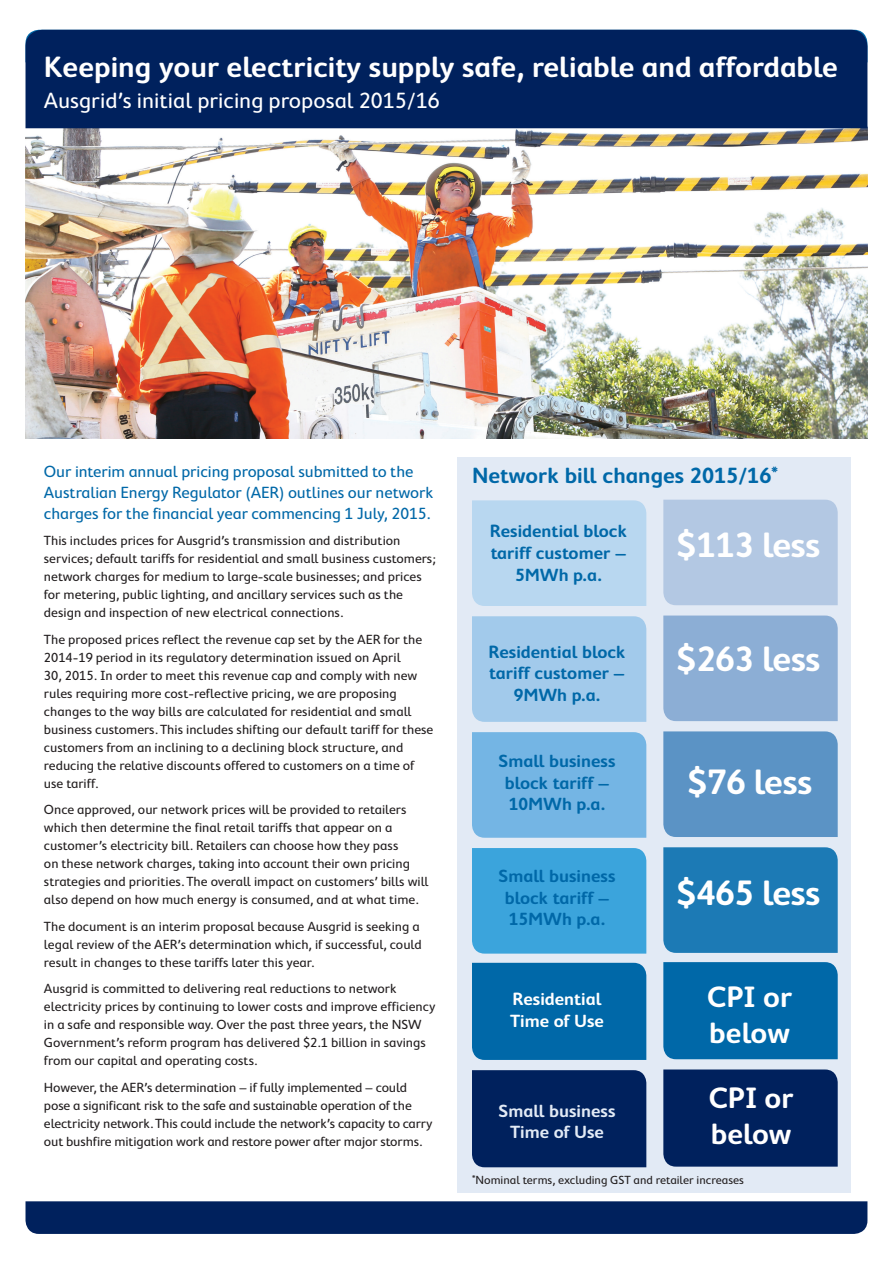
<style>
.page{position:relative;width:893px;height:1263px;background:#fff}
.page>*{position:absolute;margin:0;border:0;box-sizing:border-box;transform-origin:0 0}
.t1{font:600 36px "Cambridge Round";letter-spacing:-.01em;color:#fff}
.t2{font:600 30px/36px "Cambridge Round";color:#fff}
.t3{font:22.5px "Cambridge Round";color:#fff}
.t4{font:600 22.5px "Cambridge Round";color:#0068a8}
.t5{font:600 18px/21.6px "Cambridge Round";color:#0068a8;text-align:center}
.t6{font:600 18px/21.6px "Cambridge Round";color:#e2eaf5;text-align:center}
.t7{font:600 18px/21.6px "Cambridge Round";color:#fff}
.t8{font:16.5px/21px "Cambridge Round";letter-spacing:-.005em;color:#0068a8}
.t9{font:13.5px/18px "Cambridge Round";color:#231f20}
.t10{font:12px "Cambridge Round";color:#231f20}
</style>
<div class="page">
<img style="left:26px;top:128px;width:841px;height:310px">
<div style="left:26px;top:1201px;width:841px;height:33px;background:#00215d"></div>
<div style="left:26px;top:30px;width:841px;height:98px;background:#00215d"></div>
<div style="left:457px;top:457px;width:393px;height:736px;background:#e2eaf5"></div>
<div style="left:472px;top:1070px;width:174px;height:97px;background:#00215d"></div>
<div style="left:663px;top:1069px;width:175px;height:97px;background:#00215d"></div>
<div style="left:472px;top:963px;width:174px;height:97px;background:#0068a8"></div>
<div style="left:663px;top:962px;width:175px;height:97px;background:#0068a8"></div>
<div style="left:472px;top:848px;width:174px;height:106px;background:#3ba4dc"></div>
<div style="left:663px;top:847px;width:175px;height:106px;background:#1c7ab5"></div>
<div style="left:472px;top:732px;width:174px;height:106px;background:#74b5e4"></div>
<div style="left:663px;top:731px;width:175px;height:106px;background:#5b93c5"></div>
<div style="left:472px;top:616px;width:174px;height:106px;background:#a2caeb"></div>
<div style="left:663px;top:615px;width:175px;height:106px;background:#8caed5"></div>
<div style="left:472px;top:500px;width:174px;height:106px;background:#b8d7f0"></div>
<div style="left:663px;top:500px;width:175px;height:105px;background:#b3c8e3"></div>
<h2 class="t2" style="left:44px;top:49px;width:795px">Keeping your electricity supply safe, reliable and affordable</h2>
<h3 class="t3" style="left:44px;top:88px;width:397px">Ausgrid’s initial pricing proposal 2015/16</h3>
<p class="t8" style="left:44px;top:461px;width:391px">Our interim annual pricing proposal submitted to the<br>Australian Energy Regulator (AER) outlines our network charges for the financial year commencing 1 July, 2015.</p>
<p class="t9" style="left:44px;top:532px;width:393px">This includes prices for Ausgrid’s transmission and distribution services; default tariffs for residential and small business customers; network charges for medium to large-scale businesses; and prices for metering, public lighting, and ancillary services such as the design and inspection of new electrical connections.</p>
<p class="t9" style="left:44px;top:630px;width:391px">The proposed prices reflect the revenue cap set by the AER for the 2014-19 period in its regulatory determination issued on April<br>30, 2015. In order to meet this revenue cap and comply with new rules requiring more cost-reflective pricing, we are proposing changes to the way bills are calculated for residential and small business customers. This includes shifting our default tariff for these customers from an inclining to a declining block structure, and reducing the relative discounts offered to customers on a time of use tariff.</p>
<p class="t9" style="left:44px;top:801px;width:386px">Once approved, our network prices will be provided to retailers which then determine the final retail tariffs that appear on a customer’s electricity bill. Retailers can choose how they pass<br>on these network charges, taking into account their own pricing strategies and priorities. The overall impact on customers’ bills will also depend on how much energy is consumed, and at what time.</p>
<p class="t9" style="left:44px;top:917px;width:379px">The document is an interim proposal because Ausgrid is seeking a legal review of the AER’s determination which, if successful, could result in changes to these tariffs later this year.</p>
<p class="t9" style="left:44px;top:980px;width:393px">Ausgrid is committed to delivering real reductions to network electricity prices by continuing to lower costs and improve efficiency in a safe and responsible way. Over the past three years, the NSW Government’s reform program has delivered $2.1 billion in savings from our capital and operating costs.</p>
<p class="t9" style="left:44px;top:1078px;width:390px">However, the AER’s determination – if fully implemented – could pose a significant risk to the safe and sustainable operation of the electricity network. This could include the network’s capacity to carry out bushfire mitigation work and restore power after major storms.</p>
<h2 class="t2" style="left:709px;top:1080px;width:87px">CPI or below</h2>
<h3 class="t4" style="left:472px;top:463px;width:307px">Network bill changes 2015/16<sup>*</sup></h3>
<h3 class="t5" style="left:490px;top:520px;width:139px">Residential block tariff customer –<br>5MWh p.a.</h3>
<h1 class="t1" style="left:676px;top:524px;width:146px">$113 less</h1>
<h1 class="t1" style="left:676px;top:638px;width:146px">$263 less</h1>
<h3 class="t5" style="left:488px;top:641px;width:139px">Residential block tariff customer –<br>9MWh p.a.</h3>
<h3 class="t5" style="left:499px;top:750px;width:118px">Small business block tariff –<br>10MWh p.a.</h3>
<h1 class="t1" style="left:687px;top:761px;width:127px">$76 less</h1>
<h3 class="t5" style="left:499px;top:865px;width:118px">Small business block tariff –<br>15MWh p.a.</h3>
<h1 class="t1" style="left:676px;top:873px;width:146px">$465 less</h1>
<h2 class="t2" style="left:707px;top:978px;width:87px">CPI or below</h2>
<h3 class="t7" style="left:510px;top:988px;width:95px">Residential<br>Time of Use</h3>
<h3 class="t6" style="left:499px;top:1100px;width:118px">Small business<br>Time of Use</h3>
<p class="t10" style="left:472px;top:1173px;width:274px"><sup>*</sup>Nominal terms, excluding GST and retailer increases</p>
</div>
